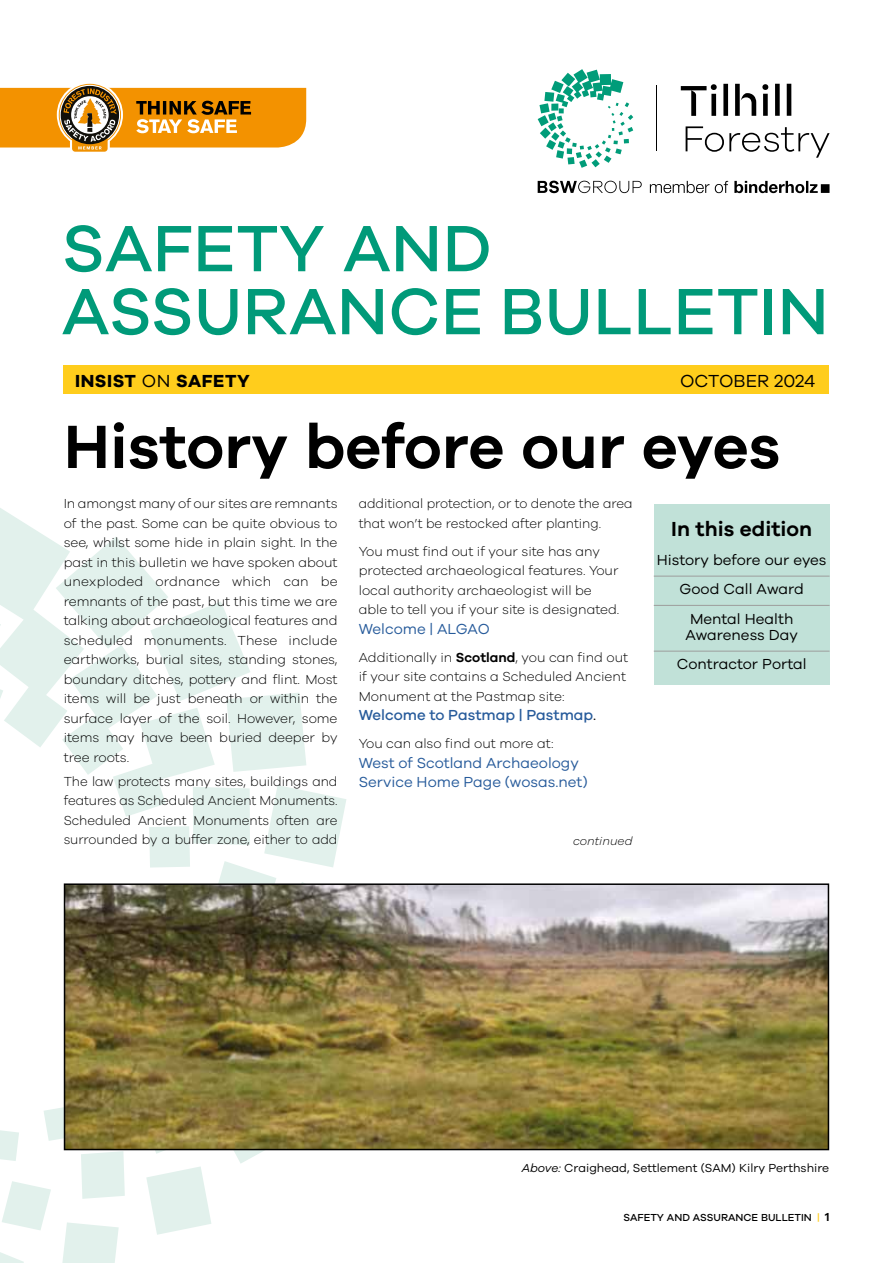
<style>
.page{position:relative;width:893px;height:1263px;background:#fff}
.page>*{position:absolute;margin:0;border:0;box-sizing:border-box;transform-origin:0 0}
.t1{font:500 67.5px/63px "Galano Grotesque";letter-spacing:.005em;color:#009a79}
.t2{font:600 63px "Galano Grotesque";color:#000}
.t3{font:600 21px "Galano Grotesque";color:#000}
.t4{font:700 18px "Galano Grotesque";letter-spacing:.03em;color:#000}
.t5{font:18px "Galano Grotesque";letter-spacing:-.005em;color:#000}
.t6{font:15px/29.2px "Galano Grotesque";color:#000;text-align:center}
.t7{font:15px/19.5px "Galano Grotesque";color:#275b9b}
.t8{font:500 15px "Galano Grotesque";color:#275b9b}
.t9{font:300 13.5px/19.5px "Galano Grotesque";color:#000}
.t10{font:12px "Galano Grotesque";color:#000}
.t11{font:italic 300 12px "Galano Grotesque";color:#000}
.t12{font:500 10.5px "Galano Grotesque";color:#000}
.s1{font-weight:400}
.s2{font-weight:600}
.s3{font-weight:400;color:#000}
.s4{font-style:italic}
.s5{color:#ffcd1c}
.s6{font-weight:600;font-size:12px}
</style>
<div class="page">
<svg style="left:0;top:508px;width:361px;height:755px"></svg>
<svg style="left:538px;top:69px;width:95px;height:99px"></svg>
<hr style="left:656px;top:86px;width:1px;height:65px;background:#000">
<svg style="left:681px;top:84px;width:110px;height:32px"></svg>
<svg style="left:538px;top:181px;width:104px;height:12px"></svg>
<svg style="left:734px;top:181px;width:95px;height:12px"></svg>
<svg style="left:650px;top:181px;width:59px;height:12px"></svg>
<svg style="left:715px;top:181px;width:13px;height:12px"></svg>
<svg style="left:686px;top:126px;width:144px;height:32px"></svg>
<svg style="left:72px;top:135px;width:36px;height:17px"></svg>
<svg style="left:0;top:84px;width:306px;height:65px;background:#dc9730"></svg>
<div style="left:64px;top:365px;width:765px;height:29px;background:#ffcd1c"></div>
<div style="left:654px;top:504px;width:175px;height:181px;background:#c1e1d8"></div>
<hr style="left:654px;top:576px;width:175px;height:1px;background:#9d9d9c">
<hr style="left:654px;top:605px;width:175px;height:1px;background:#9d9d9c">
<hr style="left:654px;top:651px;width:175px;height:1px;background:#9d9d9c">
<img style="left:67px;top:886px;width:759px;height:261px">
<div style="left:64px;top:883px;width:765px;height:267px;border:2px solid #000"></div>
<h1 class="t1" style="left:62px;top:215px;width:768px">SAFETY AND<br>ASSURANCE BULLETIN</h1>
<h3 class="t4" style="left:75px;top:369px;width:176px">INSIST <span class="s1">ON</span> SAFETY</h3>
<h3 class="t5" style="left:680px;top:370px;width:137px">OCTOBER 2024</h3>
<h2 class="t2" style="left:64px;top:408px;width:718px">History before our eyes</h2>
<p class="t9" style="left:64px;top:493px;width:275px;text-align:justify">In amongst many of our sites are remnants of the past. Some can be quite obvious to see, whilst some hide in plain sight. In the past in this bulletin we have spoken about unexploded ordnance which can be remnants of the past, but this time we are talking about archaeological features and scheduled monuments. These include earthworks, burial sites, standing stones, boundary ditches, pottery and flint. Most items will be just beneath or within the surface layer of the soil. However, some items may have been buried deeper by tree roots.</p>
<p class="t9" style="left:64px;top:771px;width:275px;text-align:justify">The law protects many sites, buildings and features as Scheduled Ancient Monuments.<br>Scheduled Ancient Monuments often are surrounded by a buffer zone, either to add</p>
<p class="t9" style="left:359px;top:493px;width:275px">additional protection, or to denote the area that won’t be restocked after planting.</p>
<p class="t9" style="left:359px;top:541px;width:262px">You must find out if your site has any protected archaeological features. Your local authority archaeologist will be able to tell you if your site is designated.</p>
<p class="t7" style="left:359px;top:618px;width:132px">Welcome | ALGAO</p>
<p class="t9" style="left:359px;top:647px;width:271px">Additionally in <span class="s2">Scotland</span>, you can find out if your site contains a Scheduled Ancient<br>Monument at the Pastmap site:</p>
<p class="t8" style="left:359px;top:706px;width:239px">Welcome to Pastmap | Pastmap<span class="s3">.</span></p>
<p class="t9" style="left:359px;top:733px;width:197px">You can also find out more at:</p>
<p class="t7" style="left:359px;top:752px;width:230px">West of Scotland Archaeology<br>Service Home Page (wosas.net)</p>
<p class="t11" style="left:573px;top:834px;width:61px">continued</p>
<h3 class="t3" style="left:671px;top:516px;width:142px">In this edition</h3>
<p class="t6" style="left:657px;top:545px;width:171px">History before our eyes<br>Good Call Award<br>Mental Health</p>
<p class="t6" style="left:677px;top:620px;width:131px">Awareness Day<br>Contractor Portal</p>
<p class="t10" style="left:522px;top:1161px;width:309px"><span class="s4">Above:</span> Craighead, Settlement (SAM) Kilry Perthshire</p>
<p class="t12" style="left:623px;top:1212px;width:208px">SAFETY AND ASSURANCE BULLETIN <span class="s5">|</span> <span class="s6">1</span></p>
</div>
